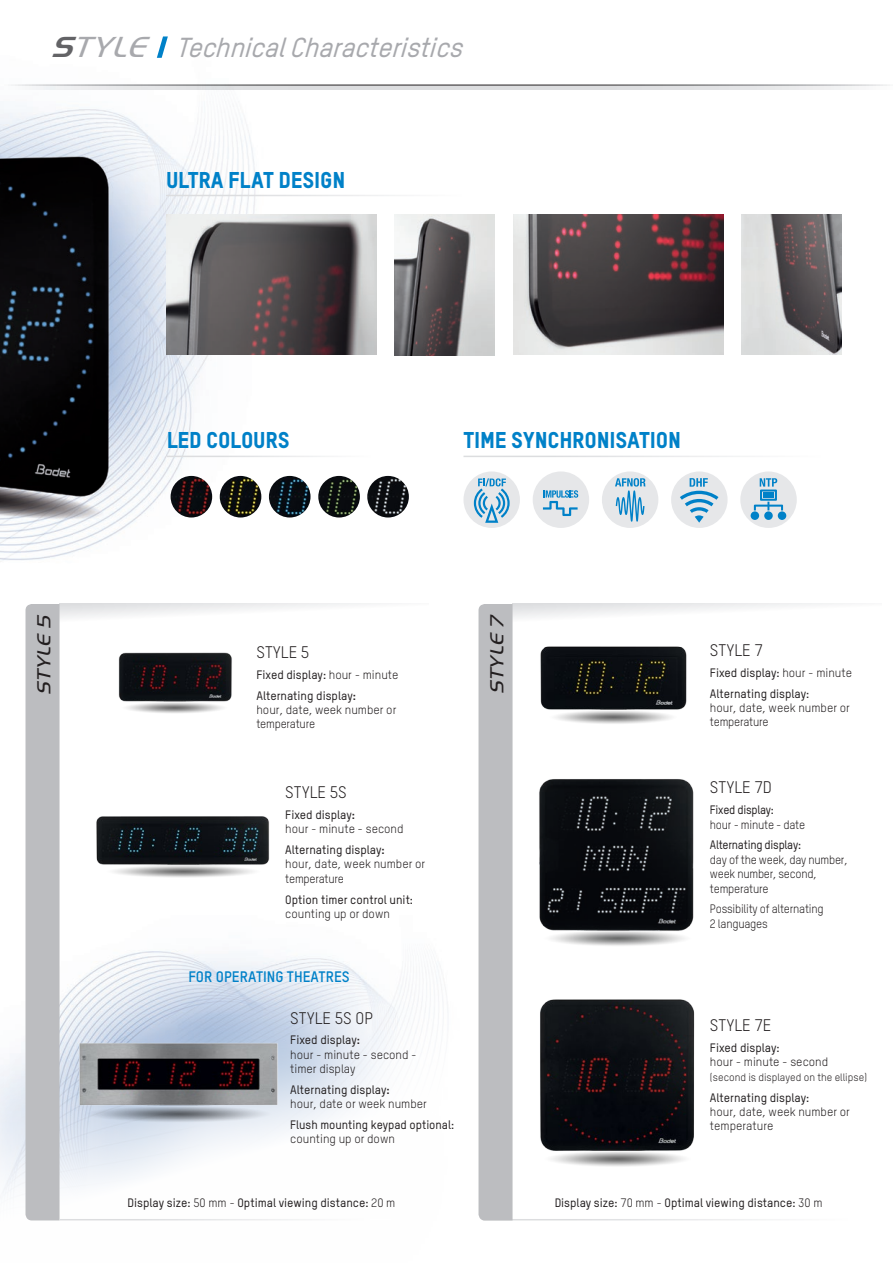
<style>
.page{position:relative;width:893px;height:1263px;background:#fff}
.page>*{position:absolute;margin:0;border:0;box-sizing:border-box;transform-origin:0 0}
.t1{font:italic 500 27px "TSTARPRO";letter-spacing:-.01em;color:#a8a9ad}
.sous-titre{font:22.5px "TSTARPRO Headline";letter-spacing:-.01em;color:#0081c8}
.nom_machine{font:italic 19.5px "Handel Got D Ligh";color:#231f20}
.description_produit{font:16.5px "TSTARPRO";color:#231f20}
.description_produit-2{font:700 15px "TSTARPRO";color:#0081c8}
.description_produit-3{font:12px/14.4px "TSTARPRO";color:#231f20}
.description_produit-4{font:500 12px/14.4px "TSTARPRO";color:#231f20}
.description_produit-5{font:12px/14.4px "TSTARPRO";letter-spacing:-.02em;color:#231f20;scale:.96 1}
.txt{font:500 12px "TSTARPRO";color:#231f20}
.description_produit-6{font:500 12px "TSTARPRO";letter-spacing:-.02em;color:#231f20;scale:.96 1}
.description_produit-7{font:10.5px "TSTARPRO";color:#231f20}
.s1{font-family:"Handel Got D";font-weight:700;font-size:30px;color:#636366}
.s2{font-family:"Handel Got D Ligh";font-weight:400;font-size:30px}
.s3{font-weight:400}
.s4{font-weight:700}
.s5{font-weight:500}
</style>
<div class="page">
<img style="left:0;top:57px;width:288px;height:505px">
<svg style="left:157px;top:36px;width:11px;height:22px"></svg>
<svg style="left:0;top:86px;width:855px;height:3px;background:#e2e3e5"></svg>
<hr style="left:0;top:85px;width:893px;height:1px;background:#fff">
<hr style="left:166px;top:195px;width:317px;height:1px;background:#fff">
<img style="left:513px;top:215px;width:210px;height:140px">
<img style="left:167px;top:215px;width:210px;height:140px">
<img style="left:395px;top:215px;width:100px;height:140px">
<img style="left:741px;top:215px;width:100px;height:140px">
<hr style="left:167px;top:456px;width:218px;height:1px;background:#fff">
<img style="left:367px;top:476px;width:42px;height:41px;border-radius:21px">
<img style="left:269px;top:476px;width:42px;height:41px;border-radius:21px">
<img style="left:171px;top:476px;width:41px;height:41px;border-radius:21px">
<img style="left:220px;top:476px;width:41px;height:41px;border-radius:21px">
<img style="left:318px;top:476px;width:42px;height:41px;border-radius:21px">
<img style="left:0;top:915px;width:485px;height:306px">
<svg style="left:60px;top:604px;width:299px;height:14px"></svg>
<div style="left:26px;top:604px;width:34px;height:616px;background:#bcbdc0"></div>
<hr style="left:60px;top:1219px;width:331px;height:1px;background:#fff">
<svg style="left:513px;top:604px;width:309px;height:14px"></svg>
<svg style="left:478px;top:604px;width:35px;height:616px;background:#c1c2c4"></svg>
<img style="left:76px;top:1039px;width:221px;height:88px">
<img style="left:540px;top:999px;width:155px;height:167px">
<img style="left:539px;top:779px;width:155px;height:167px">
<img style="left:118px;top:652px;width:114px;height:61px">
<img style="left:96px;top:816px;width:174px;height:61px">
<img style="left:540px;top:646px;width:147px;height:78px">
<div style="left:740px;top:471px;width:57px;height:57px;background:#e6e7e9;border-radius:50%"></div>
<svg style="left:754px;top:478px;width:29px;height:32px"></svg>
<div style="left:751px;top:511px;width:8px;height:9px;background:#0081c8;border-radius:50%"></div>
<div style="left:764px;top:511px;width:9px;height:9px;background:#0081c8;border-radius:50%"></div>
<div style="left:778px;top:511px;width:8px;height:9px;background:#0081c8;border-radius:50%"></div>
<div style="left:533px;top:471px;width:56px;height:57px;background:#e6e7e9;border-radius:50%"></div>
<svg style="left:543px;top:490px;width:35px;height:26px"></svg>
<div style="left:602px;top:471px;width:56px;height:57px;background:#e6e7e9;border-radius:50%"></div>
<svg style="left:615px;top:478px;width:31px;height:44px"></svg>
<div style="left:671px;top:471px;width:57px;height:57px;background:#e6e7e9;border-radius:50%"></div>
<svg style="left:680px;top:478px;width:38px;height:45px"></svg>
<div style="left:463px;top:471px;width:57px;height:57px;background:#e6e7e9;border-radius:50%"></div>
<svg style="left:474px;top:478px;width:36px;height:45px"></svg>
<p class="t1" style="left:51px;top:31px;width:416px"><span class="s1">S</span><span class="s2">TYLE</span> Technical Characteristics</p>
<p class="sous-titre" style="left:166px;top:166px;width:181px">ULTRA FLAT DESIGN</p>
<p class="sous-titre" style="left:167px;top:426px;width:125px">LED COLOURS</p>
<p class="sous-titre" style="left:463px;top:426px;width:219px">TIME SYNCHRONISATION</p>
<p class="nom_machine" style="left:31px;top:695px;width:86px;rotate:-90deg">STYLE 5</p>
<p class="nom_machine" style="left:484px;top:694px;width:85px;rotate:-90deg">STYLE 7</p>
<p class="description_produit" style="left:256px;top:642px;width:54px">STYLE 5</p>
<p class="description_produit-4" style="left:256px;top:667px;width:144px">Fixed display: <span class="s3">hour - minute</span></p>
<p class="description_produit-4" style="left:256px;top:688px;width:101px">Alternating display<span class="s4">:</span></p>
<p class="description_produit-3" style="left:256px;top:702px;width:142px">hour, date, week number or temperature</p>
<p class="description_produit" style="left:285px;top:782px;width:63px">STYLE 5S</p>
<p class="description_produit-3" style="left:285px;top:807px;width:120px"><span class="s5">Fixed display</span><span class="s4">:<br></span>hour - minute - second</p>
<p class="description_produit-4" style="left:285px;top:842px;width:101px">Alternating display<span class="s4">:</span></p>
<p class="description_produit-3" style="left:285px;top:857px;width:142px">hour, date, week number or temperature</p>
<p class="description_produit-4" style="left:285px;top:892px;width:129px">Option timer control unit:</p>
<p class="description_produit-3" style="left:285px;top:906px;width:106px">counting up or down</p>
<p class="description_produit-2" style="left:188px;top:967px;width:163px">FOR OPERATING THEATRES</p>
<p class="description_produit" style="left:290px;top:1008px;width:84px">STYLE 5S OP</p>
<p class="description_produit-3" style="left:290px;top:1033px;width:128px"><span class="s5">Fixed display</span><span class="s4">:<br></span>hour - minute - second - timer display</p>
<p class="description_produit-4" style="left:290px;top:1082px;width:101px">Alternating display<span class="s4">:</span></p>
<p class="description_produit-3" style="left:290px;top:1097px;width:138px">hour, date or week number</p>
<p class="description_produit-4" style="left:290px;top:1117px;width:165px">Flush mounting keypad optional: <span class="s3">counting up or down</span></p>
<p class="description_produit" style="left:710px;top:640px;width:54px">STYLE 7</p>
<p class="description_produit-4" style="left:710px;top:665px;width:144px">Fixed display: <span class="s3">hour - minute</span></p>
<p class="description_produit-4" style="left:710px;top:686px;width:101px">Alternating display:</p>
<p class="description_produit-3" style="left:710px;top:700px;width:142px">hour, date, week number or temperature</p>
<p class="description_produit" style="left:710px;top:778px;width:64px">STYLE 7D</p>
<p class="description_produit-6" style="left:710px;top:802px;width:68px">Fixed display:</p>
<p class="description_produit-5" style="left:710px;top:817px;width:101px">hour - minute - date</p>
<p class="description_produit-5" style="left:710px;top:838px;width:145px"><span class="s5">Alternating display:<br></span>day of the week, day number, week number, second, temperature</p>
<p class="description_produit-5" style="left:710px;top:902px;width:120px">Possibility of alternating<br>2 languages</p>
<p class="description_produit" style="left:710px;top:1015px;width:63px">STYLE 7E</p>
<p class="description_produit-4" style="left:710px;top:1040px;width:71px">Fixed display:</p>
<p class="description_produit-3" style="left:710px;top:1055px;width:120px">hour - minute - second</p>
<p class="description_produit-7" style="left:710px;top:1071px;width:159px">(second is displayed on the ellipse)</p>
<p class="description_produit-4" style="left:710px;top:1090px;width:101px">Alternating display:</p>
<p class="description_produit-3" style="left:710px;top:1104px;width:142px">hour, date, week number or</p>
<p class="description_produit-3" style="left:710px;top:1119px;width:65px">temperature</p>
<p class="txt" style="left:128px;top:1195px;width:269px">Display size: <span class="s3">50 mm -</span> Optimal viewing distance: <span class="s3">20 m</span></p>
<p class="txt" style="left:555px;top:1195px;width:269px">Display size: <span class="s3">70 mm -</span> Optimal viewing distance: <span class="s3">30 m</span></p>
</div>
